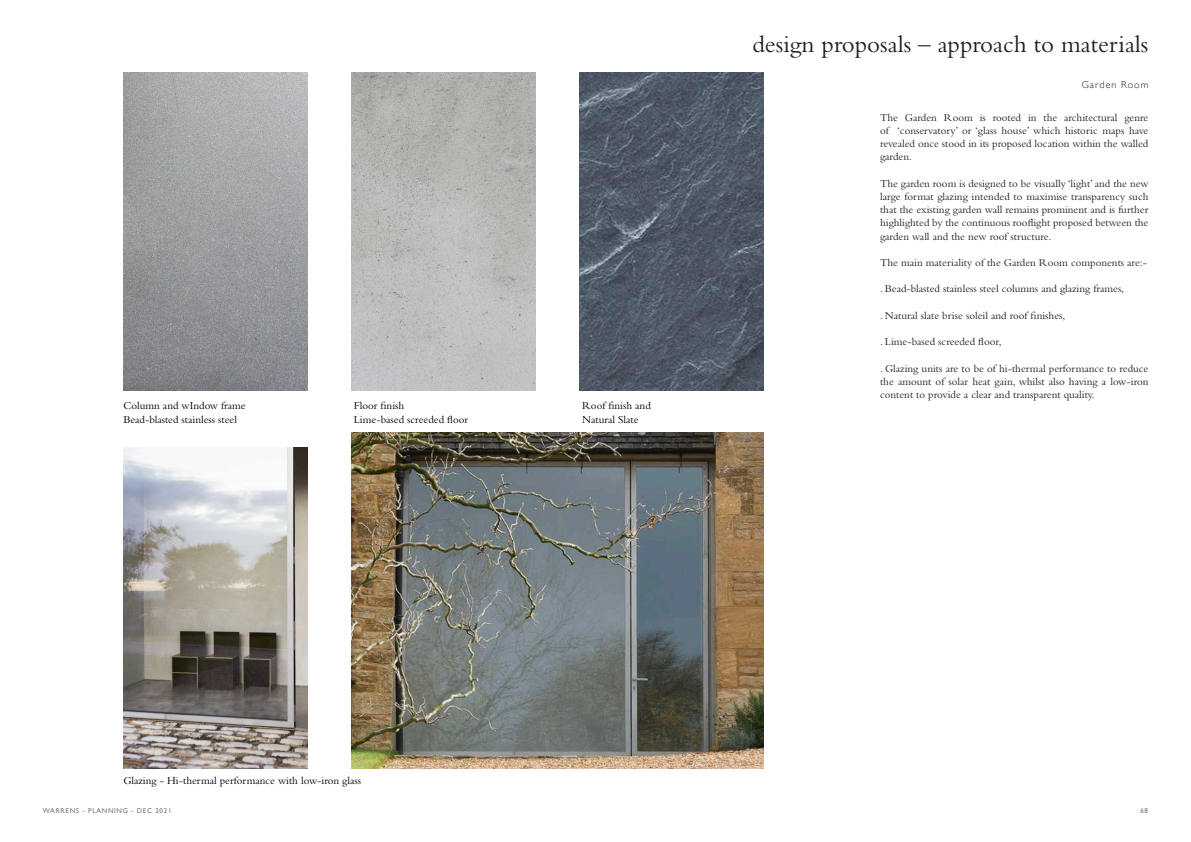
<style>
.page{position:relative;width:1191px;height:842px;background:#fff}
.page>*{position:absolute;margin:0;border:0;box-sizing:border-box;transform-origin:0 0}
.t1{font:25px "Bembo Std";color:#231f20}
.t2{font:11px/13.2px "Bembo Std";color:#231f20;text-align:justify}
.t3{font:11px/14px "Bembo Std";color:#000}
.t4{font:300 10px "Gill Sans";letter-spacing:.1em;color:#231f20}
.t5{font:7px "Gill Sans";letter-spacing:.1em;color:#76787b}
</style>
<div class="page">
<img style="left:123px;top:72px;width:184px;height:319px">
<img style="left:351px;top:72px;width:184px;height:319px">
<img style="left:579px;top:72px;width:185px;height:319px">
<img style="left:123px;top:448px;width:184px;height:320px">
<img style="left:351px;top:432px;width:413px;height:336px">
<h1 class="t1" style="left:752px;top:30px;width:397px">design proposals – approach to materials</h1>
<p class="t3" style="left:123px;top:398px;width:124px">Column and wIndow frame<br>Bead-blasted stainless steel</p>
<p class="t3" style="left:354px;top:398px;width:116px">Floor finish<br>Lime-based screeded floor</p>
<p class="t3" style="left:582px;top:398px;width:70px">Roof finish and<br>Natural Slate</p>
<p class="t3" style="left:123px;top:773px;width:239px">Glazing - Hi-thermal performance with low-iron glass</p>
<p class="t4" style="left:1081px;top:77px;width:68px">Garden Room</p>
<p class="t2" style="left:880px;top:111px;width:270px">The Garden Room is rooted in the architectural genre of ‘conservatory’ or ‘glass house’ which historic maps have revealed once stood in its proposed location within the walled garden.</p>
<p class="t2" style="left:880px;top:177px;width:270px">The garden room is designed to be visually ‘light’ and the new large format glazing intended to maximise transparency such that the existing garden wall remains prominent and is further highlighted by the continuous rooflight proposed between the garden wall and the new roof structure.</p>
<p class="t2" style="left:880px;top:256px;width:268px">The main materiality of the Garden Room components are:-</p>
<p class="t2" style="left:880px;top:282px;width:245px">. Bead-blasted stainless steel columns and glazing frames,</p>
<p class="t2" style="left:880px;top:309px;width:187px">. Natural slate brise soleil and roof finishes,</p>
<p class="t2" style="left:880px;top:335px;width:123px">. Lime-based screeded floor,</p>
<p class="t2" style="left:880px;top:361px;width:270px">. Glazing units are to be of hi-thermal performance to reduce the amount of solar heat gain, whilst also having a low-iron content to provide a clear and transparent quality.</p>
<p class="t5" style="left:43px;top:806px;width:130px">WARRENS - PLANNING - DEC 2021</p>
<p class="t5" style="left:1140px;top:806px;width:9px">68</p>
</div>
